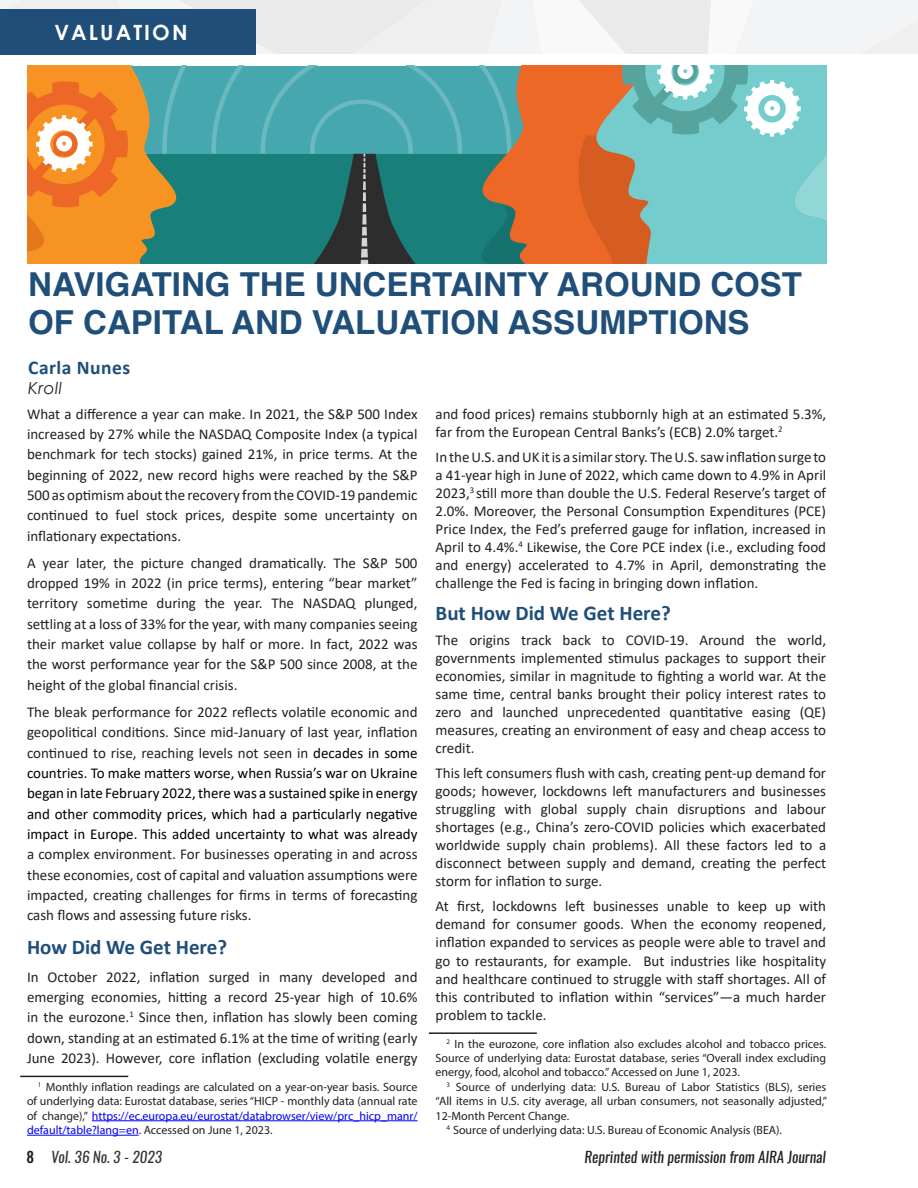
<style>
.page{position:relative;width:918px;height:1188px;background:#fff}
.page>*{position:absolute;margin:0;border:0;box-sizing:border-box;transform-origin:0 0}
.Author_Names{font:700 33px/37.5px "Helvetica";color:#1f4e79}
.t1{font:700 21px "Calibri";color:#1f4e79}
.Article_-_Body{font:700 21px "Century Gothic";letter-spacing:.1em;color:#fff}
.Article_-_Body-2{font:700 19.5px "Calibri";letter-spacing:.025em;color:#1f4e79}
.Article_-_Body-3{font:italic 16.5px "Century Gothic";letter-spacing:.025em;color:#231f20}
.t2{font:15px/20.4px "Calibri";color:#231f20;text-align:justify}
.t3{font:italic 15px "Oswald";color:#231f20}
.t4{font:italic 15px "Oswald";color:#333}
.Footnote_Text{font:12px/14.4px "Myriad Pro";color:#231f20;text-align:justify}
.s1{color:#000}
.s2{color:#00f}
.s3{font-weight:500;font-style:normal;color:#231f20}
</style>
<div class="page">
<svg style="left:0;top:0;width:918px;height:54px"></svg>
<hr style="left:20px;top:1076px;width:108px;height:1px;background:#231f20">
<hr style="left:92px;top:1120px;width:326px;height:1px;background:#00f">
<hr style="left:27px;top:1135px;width:112px;height:1px;background:#00f">
<hr style="left:429px;top:1032px;width:108px;height:2px;background:#231f20">
<div style="left:0;top:9px;width:256px;height:45px;background:#1f4e79"></div>
<svg style="left:27px;top:66px;width:799px;height:198px;background:#7c977f"></svg>
<p class="Article_-_Body" style="left:54px;top:17px;width:135px">VALUATION</p>
<p class="Author_Names" style="left:28px;top:266px;width:775px">NAVIGATING THE UNCERTAINTY AROUND COST<br>OF CAPITAL AND VALUATION ASSUMPTIONS</p>
<p class="Article_-_Body-2" style="left:28px;top:354px;width:103px">Carla Nunes</p>
<p class="Article_-_Body-3" style="left:28px;top:376px;width:35px">Kroll</p>
<p class="t2" style="left:27px;top:403px;width:392px">What a difference a year can make. In 2021, the S&amp;P 500 Index increased by 27% while the NASDAQ Composite Index (a typical benchmark for tech stocks) gained 21%, in price terms. At the beginning of 2022, new record highs were reached by the S&amp;P 500 as optimism about the recovery from the COVID-19 pandemic continued to fuel stock prices, despite some uncertainty on inflationary expectations.</p>
<p class="t2" style="left:27px;top:552px;width:392px">A year later, the picture changed dramatically. The S&amp;P 500 dropped 19% in 2022 (in price terms), entering “bear market” territory sometime during the year. The NASDAQ plunged, settling at a loss of 33% for the year, with many companies seeing their market value collapse by half or more. In fact, 2022 was the worst performance year for the S&amp;P 500 since 2008, at the height of the global financial crisis.</p>
<p class="t2" style="left:27px;top:701px;width:392px">The bleak performance for 2022 reflects volatile economic and geopolitical conditions. Since mid-January of last year, inflation continued to rise, reaching levels not seen in <span class="s1">decades in some countries. To make matters worse, when Russia’s war on Ukraine began in late February 2022, there was a sustained spike in energy and other commodity prices, which had a particularly negative impact in Europe. This added uncertainty to what was already </span>a complex environment. For businesses operating in and across these economies, cost of capital and valuation assumptions were impacted, creating challenges for firms in terms of forecasting cash flows and assessing future risks.</p>
<p class="t1" style="left:27px;top:933px;width:202px">How Did We Get Here?</p>
<p class="t2" style="left:27px;top:966px;width:392px">In October 2022, inflation surged in many developed and emerging economies, hitting a record 25-year high of 10.6% in the eurozone.<sup>1</sup> Since then, inflation has slowly been coming down, standing at an estimated 6.1% at the time of writing (early June 2023). However, core inflation (excluding volatile energy</p>
<p class="Footnote_Text" style="left:27px;top:1079px;width:392px;text-indent:11px"><sup>1</sup> Monthly inflation readings are calculated on a year-on-year basis. Source of underlying data: Eurostat database, series “HICP - monthly data (annual rate of change),” <span class="s2">https://ec.europa.eu/eurostat/databrowser/view/prc_hicp_manr/ default/table?lang=en</span>. Accessed on June 1, 2023.</p>
<p class="t2" style="left:436px;top:404px;width:392px;line-height:18px">and food prices) remains stubbornly high at an estimated 5.3%, far from the European Central Banks’s (ECB) 2.0% target.<sup>2</sup></p>
<p class="t2" style="left:436px;top:447px;width:392px;line-height:18px">In the U.S. and UK it is a similar story. The U.S. saw inflation surge to a 41-year high in June of 2022, which came down to 4.9% in April 2023,<sup>3</sup> still more than double the U.S. Federal Reserve’s target of 2.0%. Moreover, the Personal Consumption Expenditures (PCE)<br>Price Index, the Fed’s preferred gauge for inflation, increased in April to 4.4%.<sup>4</sup> Likewise, the Core PCE index (i.e., excluding food and energy) accelerated to 4.7% in April, demonstrating the challenge the Fed is facing in bringing down inflation.</p>
<p class="t1" style="left:436px;top:598px;width:237px">But How Did We Get Here?</p>
<p class="t2" style="left:436px;top:631px;width:392px;line-height:18px">The origins track back to COVID-19. Around the world, governments implemented stimulus packages to support their economies, similar in magnitude to fighting a world war. At the same time, central banks brought their policy interest rates to zero and launched unprecedented quantitative easing (QE) measures, creating an environment of easy and cheap access to credit.</p>
<p class="t2" style="left:436px;top:764px;width:392px;line-height:18px">This left consumers flush with cash, creating pent-up demand for goods; however, lockdowns left manufacturers and businesses struggling with global supply chain disruptions and labour shortages (e.g., China’s zero-COVID policies which exacerbated worldwide supply chain problems). All these factors led to a disconnect between supply and demand, creating the perfect storm for inflation to surge.</p>
<p class="t2" style="left:436px;top:897px;width:392px;line-height:18px">At first, lockdowns left businesses unable to keep up with demand for consumer goods. When the economy reopened, inflation expanded to services as people were able to travel and go to restaurants, for example. But industries like hospitality and healthcare continued to struggle with staff shortages. All of this contributed to inflation within “services”—a much harder problem to tackle.</p>
<p class="Footnote_Text" style="left:436px;top:1036px;width:392px;text-indent:11px"><sup>2</sup> In the eurozone, core inflation also excludes alcohol and tobacco prices.<br>Source of underlying data: Eurostat database, series “Overall index excluding energy, food, alcohol and tobacco.” Accessed on June 1, 2023.</p>
<p class="Footnote_Text" style="left:436px;top:1079px;width:393px;text-indent:11px"><sup>3</sup> Source of underlying data: U.S. Bureau of Labor Statistics (BLS), series “All items in U.S. city average, all urban consumers, not seasonally adjusted,” 12-Month Percent Change.</p>
<p class="Footnote_Text" style="left:446px;top:1123px;width:337px"><sup>4</sup> Source of underlying data: U.S. Bureau of Economic Analysis (BEA).</p>
<p class="t4" style="left:27px;top:1146px;width:137px"><span class="s3">8</span> Vol. 36 No. 3 - 2023</p>
<p class="t3" style="left:585px;top:1146px;width:243px">Reprinted with permission from AIRA Journal</p>
</div>
